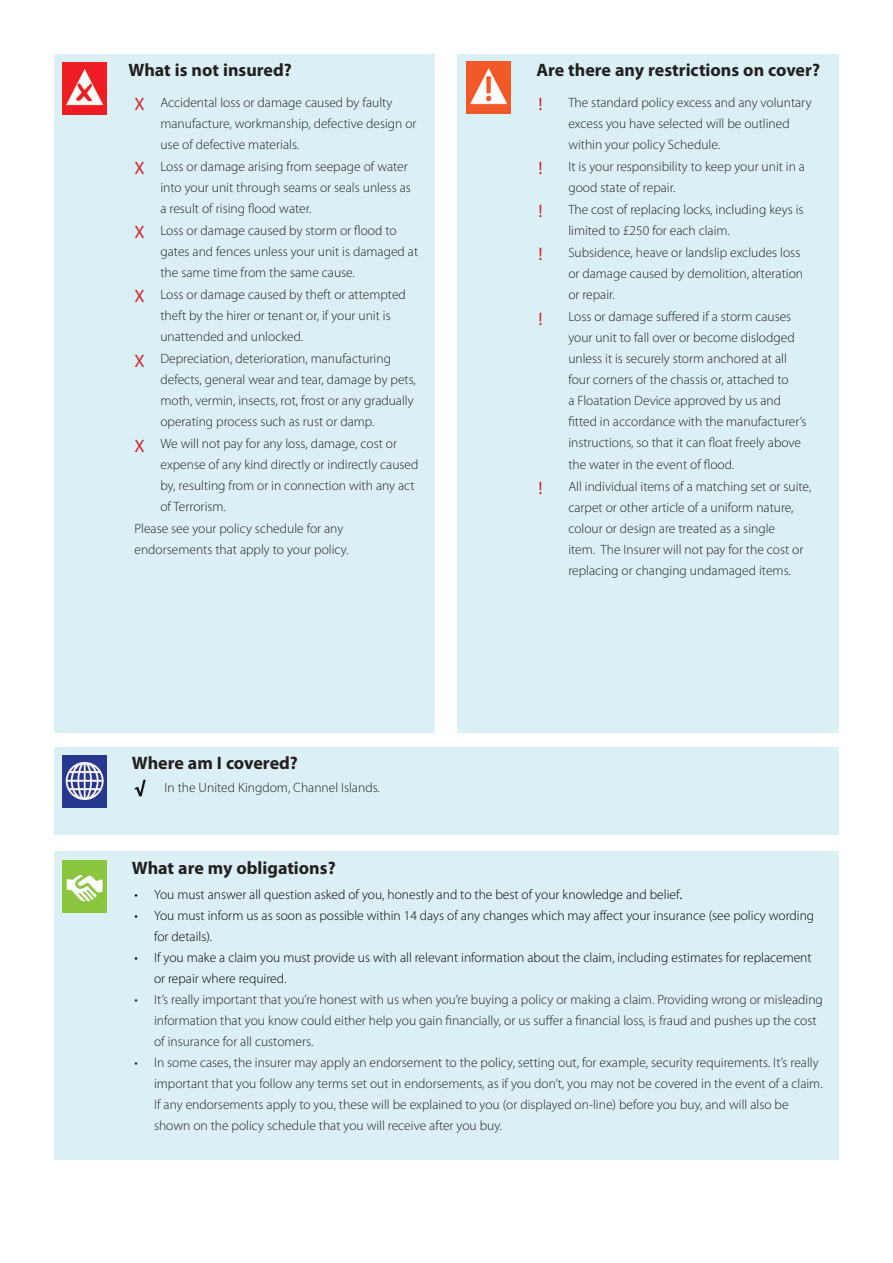
<style>
.page{position:relative;width:893px;height:1263px;background:#fff}
.page>*{position:absolute;margin:0;border:0;box-sizing:border-box;transform-origin:0 0}
.t1{font:700 18px "Myriad Pro";color:#231f20}
.t2{font:18px "Myriad Pro";color:#d1232a}
.t3{font:900 18px "Myriad Pro";color:#000}
.t4{font:300 13.5px/21px "Myriad Pro";color:#231f20}
.t5{font:300 13.5px/21px "Myriad Pro";color:#000}
.s1{font-size:18px}
</style>
<div class="page">
<div style="left:458px;top:54px;width:381px;height:678px;background:#daf0f5"></div>
<img style="left:467px;top:61px;width:44px;height:52px">
<div style="left:54px;top:747px;width:785px;height:87px;background:#daf0f5"></div>
<img style="left:63px;top:756px;width:44px;height:52px">
<div style="left:54px;top:851px;width:785px;height:309px;background:#daf0f5"></div>
<img style="left:63px;top:860px;width:44px;height:52px">
<div style="left:54px;top:54px;width:381px;height:678px;background:#daf0f5"></div>
<img style="left:63px;top:63px;width:44px;height:52px">
<p class="t1" style="left:129px;top:58px;width:165px">What is not insured?</p>
<p class="t2" style="left:135px;top:93px;width:12px">X</p>
<p class="t4" style="left:160px;top:92px;width:258px">Accidental loss or damage caused by faulty manufacture, workmanship, defective design or use of defective materials.</p>
<p class="t2" style="left:135px;top:157px;width:12px">X</p>
<p class="t4" style="left:160px;top:156px;width:252px">Loss or damage arising from seepage of water into your unit through seams or seals unless as a result of rising flood water.</p>
<p class="t2" style="left:135px;top:221px;width:12px">X</p>
<p class="t4" style="left:160px;top:220px;width:259px">Loss or damage caused by storm or flood to gates and fences unless your unit is damaged at the same time from the same cause.</p>
<p class="t2" style="left:135px;top:285px;width:12px">X</p>
<p class="t4" style="left:160px;top:284px;width:247px">Loss or damage caused by theft or attempted theft by the hirer or tenant or, if your unit is unattended and unlocked.</p>
<p class="t2" style="left:135px;top:349px;width:12px">X</p>
<p class="t4" style="left:160px;top:348px;width:257px">Depreciation, deterioration, manufacturing defects, general wear and tear, damage by pets, moth, vermin, insects, rot, frost or any gradually operating process such as rust or damp.</p>
<p class="t2" style="left:135px;top:434px;width:12px">X</p>
<p class="t4" style="left:160px;top:433px;width:259px">We will not pay for any loss, damage, cost or expense of any kind directly or indirectly caused by, resulting from or in connection with any act of Terrorism.</p>
<p class="t4" style="left:135px;top:518px;width:216px">Please see your policy schedule for any endorsements that apply to your policy.</p>
<p class="t1" style="left:132px;top:751px;width:168px">Where am I covered?</p>
<p class="t3" style="left:135px;top:778px;width:12px">√</p>
<p class="t4" style="left:164px;top:776px;width:217px">In the United Kingdom, Channel Islands.</p>
<p class="t1" style="left:536px;top:58px;width:285px">Are there any restrictions on cover?</p>
<p class="t2" style="left:538px;top:93px;width:6px">!</p>
<p class="t4" style="left:568px;top:92px;width:245px">The standard policy excess and any voluntary excess you have selected will be outlined within your policy Schedule.</p>
<p class="t2" style="left:538px;top:157px;width:6px">!</p>
<p class="t4" style="left:568px;top:156px;width:238px">It is your responsibility to keep your unit in a good state of repair.</p>
<p class="t2" style="left:538px;top:200px;width:6px">!</p>
<p class="t4" style="left:568px;top:199px;width:237px">The cost of replacing locks, including keys is limited to £250 for each claim.</p>
<p class="t2" style="left:538px;top:243px;width:6px">!</p>
<p class="t4" style="left:568px;top:242px;width:236px">Subsidence, heave or landslip excludes loss or damage caused by demolition, alteration or repair.</p>
<p class="t2" style="left:538px;top:307px;width:6px">!</p>
<p class="t4" style="left:568px;top:306px;width:240px">Loss or damage suffered if a storm causes your unit to fall over or become dislodged unless it is securely storm anchored at all four corners of the chassis or, attached to<br>a Floatation Device approved by us and fitted in accordance with the manufacturer’s instructions, so that it can float freely above the water in the event of flood.</p>
<p class="t2" style="left:538px;top:477px;width:6px">!</p>
<p class="t4" style="left:568px;top:476px;width:245px">All individual items of a matching set or suite, carpet or other article of a uniform nature, colour or design are treated as a single<br>item. The Insurer will not pay for the cost or replacing or changing undamaged items.</p>
<p class="t1" style="left:132px;top:856px;width:205px">What are my obligations?</p>
<p class="t5" style="left:135px;top:884px;width:550px">• You must answer all question asked of you, honestly and to the best of your knowledge and belief<span class="s1">.</span></p>
<p class="t5" style="left:154px;top:905px;width:662px;text-indent:-20px">• You must inform us as soon as possible within 14 days of any changes which may affect your insurance (see policy wording for details).</p>
<p class="t5" style="left:154px;top:947px;width:659px;text-indent:-20px">• If you make a claim you must provide us with all relevant information about the claim, including estimates for replacement or repair where required.</p>
<p class="t4" style="left:154px;top:989px;width:670px;text-indent:-20px">• It’s really important that you’re honest with us when you’re buying a policy or making a claim. Providing wrong or misleading information that you know could either help you gain financially, or us suffer a financial loss, is fraud and pushes up the cost of insurance for all customers.</p>
<p class="t4" style="left:154px;top:1052px;width:670px;text-indent:-20px">• In some cases, the insurer may apply an endorsement to the policy, setting out, for example, security requirements. It’s really important that you follow any terms set out in endorsements, as if you don’t, you may not be covered in the event of a claim.<br>If any endorsements apply to you, these will be explained to you (or displayed on-line) before you buy, and will also be shown on the policy schedule that you will receive after you buy.</p>
</div>
